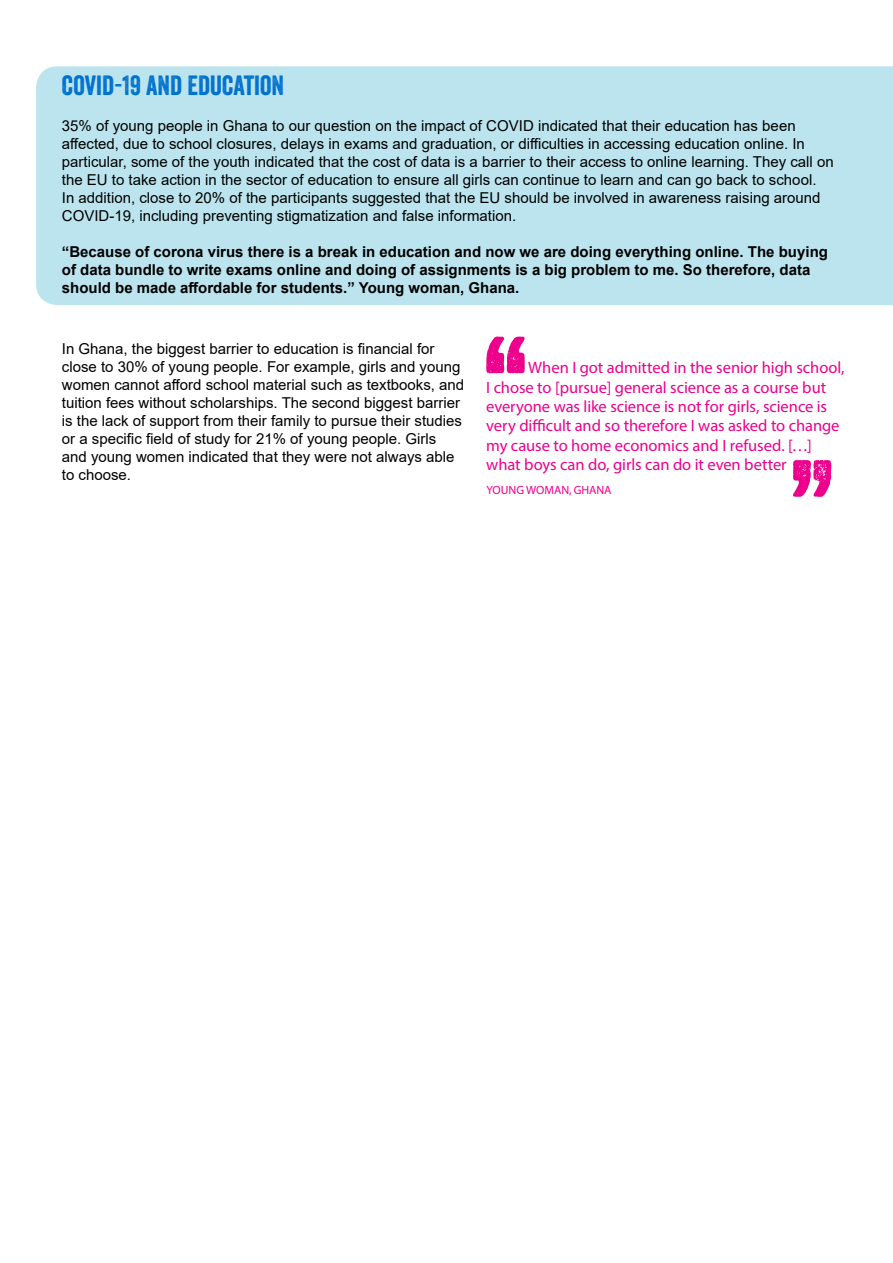
<style>
.page{position:relative;width:893px;height:1263px;background:#fff}
.page>*{position:absolute;margin:0;border:0;box-sizing:border-box;transform-origin:0 0}
.t1{font:27px "Veneer";color:#0072ce}
.t2{font:16.5px/19.4px "Myriad Pro";letter-spacing:-.005em;color:#ec008c}
.t3{font:15px/18px "Arial";color:#000}
.t4{font:700 15px/18px "Arial";color:#000}
.t5{font:12px "Myriad Pro";letter-spacing:-.005em;color:#ec008c}
</style>
<div class="page">
<svg style="left:486px;top:336px;width:39px;height:37px"></svg>
<svg style="left:793px;top:460px;width:38px;height:37px"></svg>
<div style="left:36px;top:66px;width:857px;height:239px;background:#bbe4ee"></div>
<h1 class="t1" style="left:62px;top:69px;width:224px">COVID-19 AND EDUCATION</h1>
<p class="t3" style="left:62px;top:116px;width:773px">35% of young people in Ghana to our question on the impact of COVID indicated that their education has been affected, due to school closures, delays in exams and graduation, or difficulties in accessing education online. In particular, some of the youth indicated that the cost of data is a barrier to their access to online learning. They call on the EU to take action in the sector of education to ensure all girls can continue to learn and can go back to school.<br>In addition, close to 20% of the participants suggested that the EU should be involved in awareness raising around COVID-19, including preventing stigmatization and false information.</p>
<p class="t4" style="left:62px;top:243px;width:768px">“Because of corona virus there is a break in education and now we are doing everything online. The buying of data bundle to write exams online and doing of assignments is a big problem to me. So therefore, data should be made affordable for students.” Young woman, Ghana.</p>
<p class="t3" style="left:62px;top:339px;width:404px">In Ghana, the biggest barrier to education is financial for close to 30% of young people. For example, girls and young women cannot afford school material such as textbooks, and tuition fees without scholarships. The second biggest barrier is the lack of support from their family to pursue their studies or a specific field of study for 21% of young people. Girls and young women indicated that they were not always able to choose.</p>
<p class="t2" style="left:486px;top:358px;width:360px;text-indent:42px">When I got admitted in the senior high school, I chose to [pursue] general science as a course but everyone was like science is not for girls, science is very difficult and so therefore I was asked to change my cause to home economics and I refused. […] what boys can do, girls can do it even better</p>
<p class="t5" style="left:486px;top:483px;width:127px">YOUNG WOMAN, GHANA</p>
</div>
